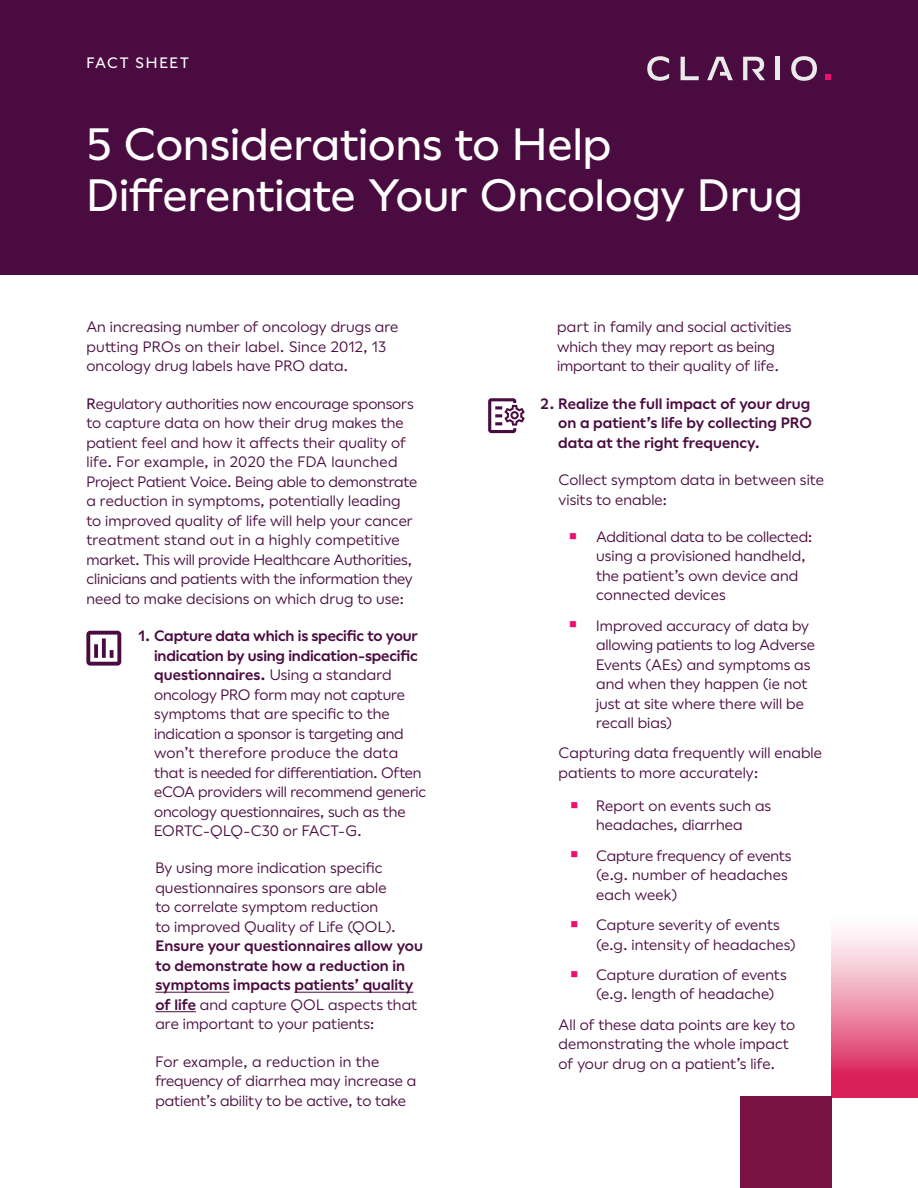
<style>
.page{position:relative;width:918px;height:1188px;background:#fff}
.page>*{position:absolute;margin:0;border:0;box-sizing:border-box;transform-origin:0 0}
.t1{font:500 45px/51px "Callop";color:#fff}
.t2{font:15px/19.5px "Callop";color:#4a0c40}
.t3{font:600 15px/19.5px "Callop";letter-spacing:.005em;color:#4a0c40}
.t4{font:500 15px "Callop";letter-spacing:.11em;color:#fff}
.s1{font-weight:500}
.s2{font-weight:600}
.s3{font-weight:400}
</style>
<div class="page">
<div style="left:0;top:0;width:918px;height:275px;background:#4a0c40"></div>
<img style="left:832px;top:932px;width:86px;height:165px">
<div style="left:740px;top:1097px;width:92px;height:91px;background:#781341"></div>
<svg style="left:647px;top:56px;width:22px;height:25px"></svg>
<svg style="left:681px;top:57px;width:18px;height:23px"></svg>
<hr style="left:776px;top:57px;width:4px;height:23px;background:#eaeaea">
<svg style="left:791px;top:56px;width:26px;height:25px"></svg>
<svg style="left:825px;top:74px;width:6px;height:6px"></svg>
<svg style="left:707px;top:57px;width:26px;height:23px"></svg>
<svg style="left:743px;top:57px;width:22px;height:23px"></svg>
<hr style="left:155px;top:992px;width:75px;height:1px;background:#4a0c40">
<hr style="left:294px;top:992px;width:119px;height:1px;background:#4a0c40">
<hr style="left:155px;top:1011px;width:41px;height:1px;background:#4a0c40">
<svg style="left:86px;top:631px;width:35px;height:35px"></svg>
<svg style="left:488px;top:398px;width:37px;height:35px"></svg>
<p class="t4" style="left:86px;top:56px;width:104px">FACT SHEET</p>
<h1 class="t1" style="left:86px;top:122px;width:718px">5 Considerations to Help<br>Differentiate Your Oncology Drug</h1>
<p class="t2" style="left:86px;top:318px;width:314px">An increasing number of oncology drugs are putting PROs on their label. Since 2012, 13 oncology drug labels have PRO data.</p>
<p class="t2" style="left:86px;top:395px;width:333px"><span class="s1">R</span>egulatory authorities now encourage sponsors to capture data on how their drug makes the patient feel and how it affects their quality of life. For example, in 2020 the FDA launched Project Patient Voice. Being able to demonstrate a reduction in symptoms, potentially leading to improved quality of life will help your cancer treatment stand out in a highly competitive market. This will provide Healthcare Authorities, clinicians and patients with the information they need to make decisions on which drug to use:</p>
<p class="t2" style="left:154px;top:627px;width:274px;text-indent:-15px"><span class="s2">1. Capture data which is specific to your indication by using indication-specific questionnaires.</span> Using a standard oncology PRO form may not capture symptoms that are specific to the indication a sponsor is targeting and won’t therefore produce the data that is needed for differentiation. Often eCOA providers will recommend generic oncology questionnaires, such as the EORTC-QLQ-C30 or FACT-G.</p>
<p class="t2" style="left:155px;top:859px;width:242px">By using more indication specific questionnaires sponsors are able to correlate symptom reduction to improved Quality of Life (QOL).</p>
<p class="t3" style="left:155px;top:937px;width:269px">Ensure your questionnaires allow you to demonstrate how a reduction in symptoms impacts patients’ quality of life <span class="s3">and capture QOL aspects that are important to your patients:</span></p>
<p class="t2" style="left:155px;top:1053px;width:262px">For example, a reduction in the frequency of diarrhea may increase a patient’s ability to be active, to take</p>
<p class="t2" style="left:557px;top:318px;width:236px">part in family and social activities which they may report as being important to their quality of life.</p>
<p class="t3" style="left:558px;top:395px;width:255px;text-indent:-18px">2. Realize the full impact of your drug on a patient’s life by collecting PRO data at the right frequency.</p>
<p class="t2" style="left:559px;top:471px;width:267px">Collect symptom data in between site visits to enable:</p>
<p class="t2" style="left:596px;top:528px;width:218px">Additional data to be collected: using a provisioned handheld, the patient’s own device and connected devices</p>
<p class="t2" style="left:596px;top:617px;width:220px">Improved accuracy of data by allowing patients to log Adverse<br>Events (AEs) and symptoms as and when they happen (ie not just at site where there will be recall bias)</p>
<p class="t2" style="left:559px;top:744px;width:265px">Capturing data frequently will enable patients to more accurately:</p>
<p class="t2" style="left:596px;top:797px;width:177px">Report on events such as headaches, diarrhea</p>
<p class="t2" style="left:596px;top:847px;width:197px">Capture frequency of events (e.g. number of headaches each week)</p>
<p class="t2" style="left:596px;top:916px;width:201px">Capture severity of events (e.g. intensity of headaches)</p>
<p class="t2" style="left:596px;top:966px;width:192px">Capture duration of events (e.g. length of headache)</p>
<p class="t2" style="left:559px;top:1016px;width:238px">All of these data points are key to demonstrating the whole impact of your drug on a patient’s life.</p>
</div>
